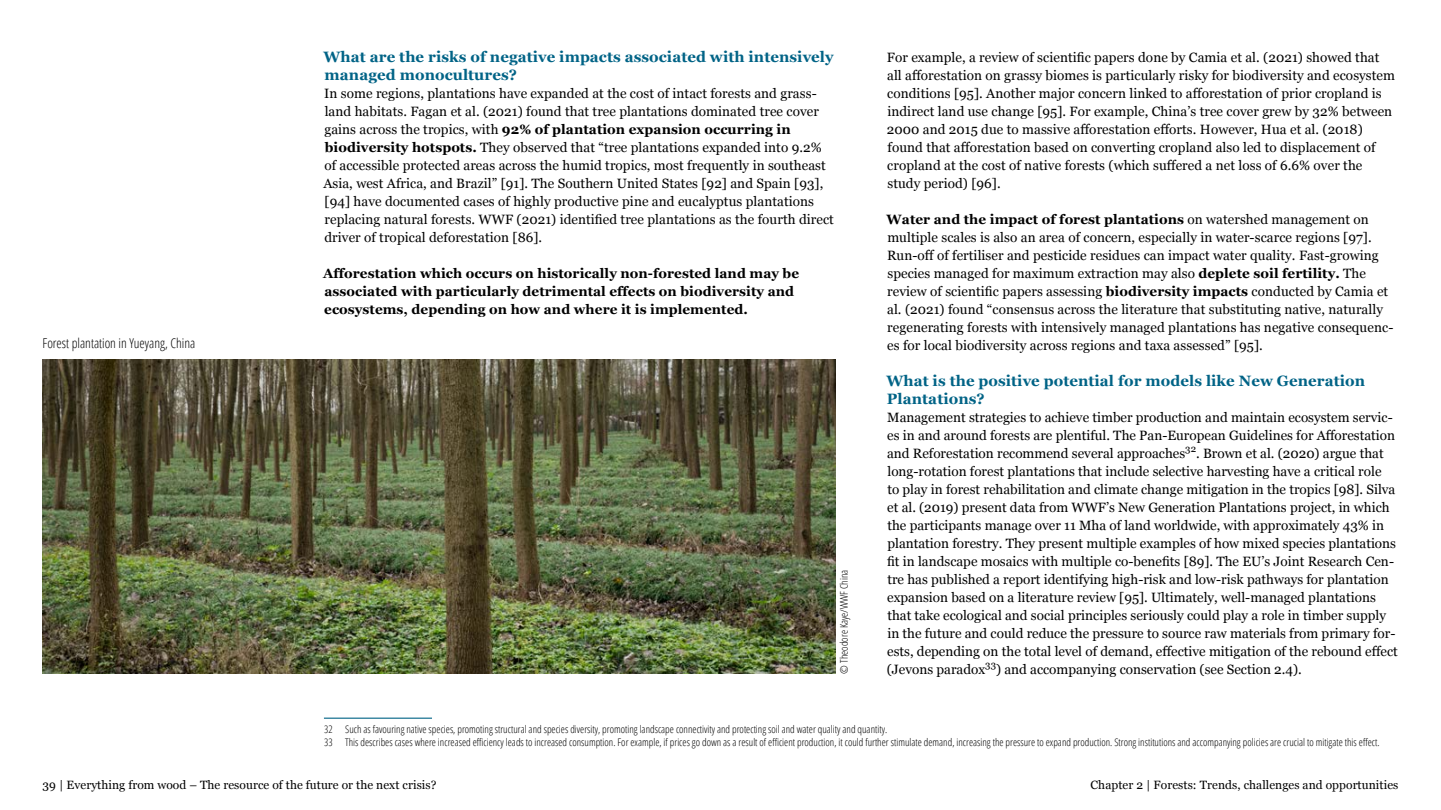
<style>
.page{position:relative;width:1441px;height:810px;background:#fff}
.page>*{position:absolute;margin:0;border:0;box-sizing:border-box;transform-origin:0 0}
.ZwischHead_Georgi{font:700 15px/18px "Georgia";letter-spacing:.005em;color:#006386}
.Copy_9_für_16_9_w{font:13.5px/18px "Georgia";letter-spacing:.005em;color:#000}
.Copy_9_für_16_9_w-2{font:700 13.5px/18px "Georgia";letter-spacing:.005em;color:#000}
.BU{font:300 13.5px "Open Sans Condensed";color:#000}
.t1{font:12px "Georgia";letter-spacing:.005em;color:#000}
.Quelle_auf_Seite{font:300 10.5px "Open Sans Condensed";color:#000}
.Copyright{font:300 10.5px "Open Sans Condensed";color:#000}
.s1{font-weight:700}
</style>
<div class="page">
<hr style="left:324px;top:718px;width:108px;height:1px;background:#006386">
<img style="left:43px;top:359px;width:792px;height:315px">
<p class="BU" style="left:43px;top:334px;width:154px">Forest plantation in Yueyang, China</p>
<p class="ZwischHead_Georgi" style="left:323px;top:47px;width:511px">What are the risks of negative impacts associated with intensively managed monocultures?</p>
<p class="Copy_9_für_16_9_w" style="left:323px;top:83px;width:512px">In some regions, plantations have expanded at the cost of intact forests and grass&shy;land habitats. Fagan et al. (2021) found that tree plantations dominated tree cover gains across the tropics, with <span class="s1">92% of plantation expansion occurring in biodiversity hotspots.</span> They observed that “tree plantations expanded into 9.2% of accessible protected areas across the humid tropics, most frequently in southeast Asia, west Africa, and Brazil” [91]. The Southern United States [92] and Spain [93], [94] have documented cases of highly productive pine and eucalyptus plantations replacing natural forests. WWF (2021) identified tree plantations as the fourth direct driver of tropical deforestation [86].</p>
<p class="Copy_9_für_16_9_w-2" style="left:323px;top:263px;width:477px">Afforestation which occurs on historically non-forested land may be associated with particularly detrimental effects on biodiversity and ecosystems, depending on how and where it is implemented.</p>
<p class="Copyright" style="left:836px;top:674px;width:105px;rotate:-90deg">© Theodore Kaye/WWF China</p>
<p class="Copy_9_für_16_9_w" style="left:886px;top:47px;width:509px">For example, a review of scientific papers done by Camia et al. (2021) showed that all afforestation on grassy biomes is particularly risky for biodiversity and ecosystem conditions [95]. Another major concern linked to afforestation of prior cropland is indirect land use change [95]. For example, China’s tree cover grew by 32% between 2000 and 2015 due to massive afforestation efforts. However, Hua et al. (2018) found that afforestation based on converting cropland also led to displacement of cropland at the cost of native forests (which suffered a net loss of 6.6% over the study period) [96].</p>
<p class="Copy_9_für_16_9_w" style="left:886px;top:209px;width:508px"><span class="s1">Water and the impact of forest plantations</span> on watershed management on multiple scales is also an area of concern, especially in water-scarce regions [97].<br>Run-off of fertiliser and pesticide residues can impact water quality. Fast-growing species managed for maximum extraction may also <span class="s1">deplete soil fertility.</span> The review of scientific papers assessing <span class="s1">biodiversity impacts</span> conducted by Camia et al. (2021) found “consensus across the literature that substituting native, naturally regenerating forests with intensively managed plantations has negative consequenc&shy;es for local biodiversity across regions and taxa assessed” [95].</p>
<p class="ZwischHead_Georgi" style="left:886px;top:371px;width:480px">What is the positive potential for models like New Generation<br>Plantations?</p>
<p class="Copy_9_für_16_9_w" style="left:886px;top:407px;width:512px">Management strategies to achieve timber production and maintain ecosystem servic&shy;es in and around forests are plentiful. The Pan-European Guidelines for Afforestation and Reforestation recommend several approaches<sup>32</sup>. Brown et al. (2020) argue that long-rotation forest plantations that include selective harvesting have a critical role<br>to play in forest rehabilitation and climate change mitigation in the tropics [98]. Silva et al. (2019) present data from WWF’s New Generation Plantations project, in which the participants manage over 11 Mha of land worldwide, with approximately 43% in plantation forestry. They present multiple examples of how mixed species plantations fit in landscape mosaics with multiple co-benefits [89]. The EU’s Joint Research Cen&shy;tre has published a report identifying high-risk and low-risk pathways for plantation expansion based on a literature review [95]. Ultimately, well-managed plantations that take ecological and social principles seriously could play a role in timber supply in the future and could reduce the pressure to source raw materials from primary for&shy;ests, depending on the total level of demand, effective mitigation of the rebound effect (Jevons paradox<sup>33</sup>) and accompanying conservation (see Section 2.4).</p>
<p class="Quelle_auf_Seite" style="left:324px;top:722px;width:564px">32 Such as favouring native species, promoting structural and species diversity, promoting landscape connectivity and protecting soil and water quality and quantity.</p>
<p class="Quelle_auf_Seite" style="left:324px;top:735px;width:1056px">33 This describes cases where increased efficiency leads to increased consumption. For example, if prices go down as a result of efficient production, it could further stimulate demand, increasing the pressure to expand production. Strong institutions and accompanying policies are crucial to mitigate this effect.</p>
<p class="t1" style="left:43px;top:776px;width:395px">39 | Everything from wood – The resource of the future or the next crisis?</p>
<p class="t1" style="left:1090px;top:776px;width:309px">Chapter 2 | Forests: Trends, challenges and opportunities</p>
</div>
